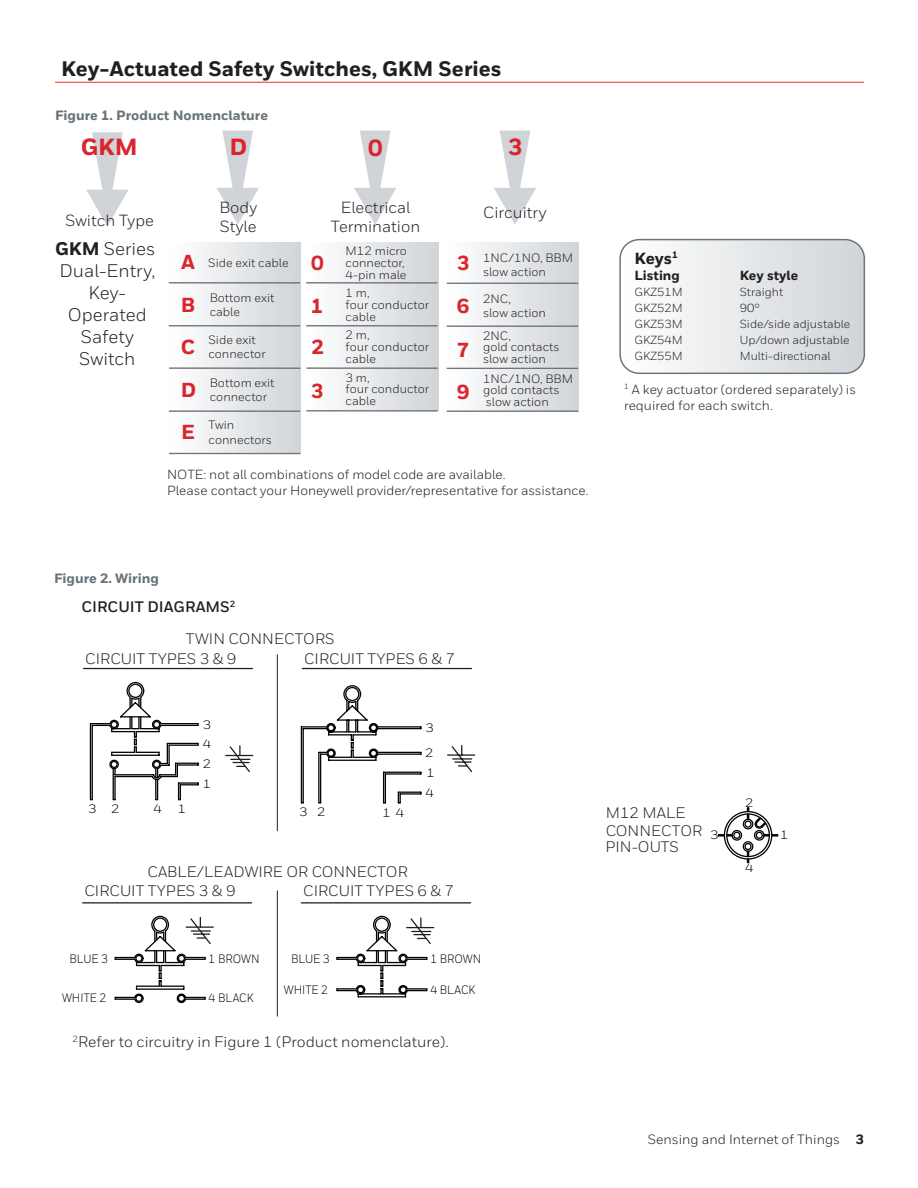
<style>
.page{position:relative;width:918px;height:1188px;background:#fff}
.page>*{position:absolute;margin:0;border:0;box-sizing:border-box;transform-origin:0 0}
.t1{font:800 23.4px "Honeywell Sans";color:#da252e}
.t2{font:800 21px "Honeywell Sans";color:#231f20}
.t3{font:800 20.25px/42.8px "Honeywell Sans";color:#da252e}
.t4{font:18.3px/21.9px "Honeywell Sans";color:#231f20;text-align:center}
.t5{font:16.2px/19.4px "Honeywell Sans";color:#231f20}
.t6{font:800 16.2px "Honeywell Sans";color:#231f20}
.t7{font:15.15px/18.3px "Honeywell Sans";color:#231f20}
.t8{font:700 15.15px "Honeywell Sans";color:#231f20}
.t9{font:800 13.5px "Honeywell Sans";color:#687379}
.t10{font:13.5px "Honeywell Sans";color:#231f20}
.t11{font:13.2px/15.9px "Honeywell Sans";color:#231f20}
.t12{font:800 13.2px "Honeywell Sans";color:#231f20}
.t13{font:12.15px/11.7px "Honeywell Sans";color:#231f20}
.t14{font:12.15px "Honeywell Sans";color:#040503;scale:.9 1}
.t15{font:12.15px/19.8px "Honeywell Sans";color:#040503;scale:1.1 1}
.t16{font:11.7px "Honeywell Sans";color:#231f20}
.s1{font-weight:800}
.s2{font-weight:800;font-size:20.25px;color:#da252e}
</style>
<div class="page">
<hr style="left:55px;top:82px;width:809px;height:1px;background:#ee2e22">
<div style="left:169px;top:242px;width:132px;height:212px;background:linear-gradient(to right,#feffff,#d1d4d8)"></div>
<svg style="left:86px;top:132px;width:42px;height:94px"></svg>
<hr style="left:169px;top:282px;width:131px;height:2px;background:#6a747b">
<svg style="left:169px;top:326px;width:131px;height:1px"></svg>
<hr style="left:169px;top:325px;width:131px;height:1px;background:#6a747b">
<svg style="left:217px;top:131px;width:42px;height:94px"></svg>
<div style="left:447px;top:243px;width:131px;height:169px;background:linear-gradient(to right,#fdfdfe,#cfd3d7)"></div>
<hr style="left:447px;top:283px;width:131px;height:1px;background:#6a747b">
<hr style="left:447px;top:326px;width:131px;height:1px;background:#6a747b">
<hr style="left:447px;top:368px;width:131px;height:1px;background:#6a747b">
<svg style="left:494px;top:131px;width:42px;height:93px"></svg>
<hr style="left:169px;top:367px;width:131px;height:2px;background:#6a747b">
<div style="left:306px;top:242px;width:132px;height:169px;background:linear-gradient(to right,#fff,#d1d5d8)"></div>
<hr style="left:306px;top:282px;width:132px;height:2px;background:#6a747b">
<hr style="left:306px;top:325px;width:131px;height:2px;background:#6a747b">
<svg style="left:354px;top:131px;width:42px;height:93px"></svg>
<hr style="left:306px;top:367px;width:132px;height:2px;background:#6a747b">
<hr style="left:447px;top:411px;width:131px;height:1px;background:#6a747b">
<hr style="left:306px;top:410px;width:132px;height:2px;background:#6a747b">
<hr style="left:169px;top:410px;width:131px;height:2px;background:#6a747b">
<hr style="left:169px;top:453px;width:131px;height:1px;background:#6a747b">
<svg style="left:621px;top:240px;width:243px;height:133px"></svg>
<div style="left:619px;top:239px;width:246px;height:135px;border:1px solid #6a747b;border-radius:19px"></div>
<hr style="left:84px;top:668px;width:169px;height:1px;background:#231f20">
<hr style="left:302px;top:668px;width:169px;height:1px;background:#231f20">
<svg style="left:128px;top:683px;width:240px;height:37px"></svg>
<svg style="left:110px;top:720px;width:312px;height:81px"></svg>
<hr style="left:161px;top:725px;width:37px;height:1px;background:#040503">
<svg style="left:90px;top:723px;width:20px;height:3px"></svg>
<hr style="left:168px;top:745px;width:2px;height:20px;background:#040503">
<hr style="left:167px;top:743px;width:31px;height:1px;background:#040503">
<svg style="left:129px;top:697px;width:12px;height:11px"></svg>
<svg style="left:129px;top:717px;width:30px;height:29px"></svg>
<svg style="left:114px;top:746px;width:362px;height:61px"></svg>
<hr style="left:277px;top:655px;width:1px;height:176px;background:#231f20">
<svg style="left:226px;top:745px;width:27px;height:28px"></svg>
<svg style="left:114px;top:807px;width:665px;height:193px"></svg>
<svg style="left:133px;top:813px;width:616px;height:190px"></svg>
<svg style="left:135px;top:923px;width:35px;height:44px"></svg>
<hr style="left:83px;top:902px;width:169px;height:2px;background:#231f20">
<hr style="left:301px;top:902px;width:170px;height:2px;background:#231f20">
<hr style="left:277px;top:891px;width:1px;height:125px;background:#231f20">
<h2 class="t2" style="left:61px;top:56px;width:442px">Key-Actuated Safety Switches, GKM Series</h2>
<p class="t9" style="left:55px;top:107px;width:215px">Figure 1. Product Nomenclature</p>
<p class="t1" style="left:81px;top:133px;width:59px">GKM</p>
<p class="t1" style="left:368px;top:133px;width:16px">0</p>
<p class="t1" style="left:229px;top:133px;width:19px">D</p>
<p class="t1" style="left:508px;top:133px;width:16px">3</p>
<p class="t5" style="left:66px;top:210px;width:90px">Switch Type</p>
<p class="t4" style="left:55px;top:238px;width:102px"><span class="s1">GKM</span> Series<br>Dual-Entry,<br>Key-<br>Operated<br>Safety<br>Switch</p>
<p class="t5" style="left:219px;top:198px;width:39px">Body<br>Style</p>
<p class="t5" style="left:331px;top:198px;width:91px;text-align:center">Electrical<br>Termination</p>
<p class="t5" style="left:483px;top:203px;width:65px">Circuitry</p>
<p class="t3" style="left:181px;top:241px;width:16px">A<br>B</p>
<p class="t13" style="left:208px;top:257px;width:82px">Side exit cable</p>
<p class="t13" style="left:210px;top:290px;width:66px;line-height:14.2px">Bottom exit cable</p>
<p class="t3" style="left:181px;top:326px;width:16px">C</p>
<p class="t13" style="left:208px;top:333px;width:59px;line-height:14.2px">Side exit connector</p>
<p class="t3" style="left:181px;top:369px;width:17px">D</p>
<p class="t13" style="left:210px;top:376px;width:66px;line-height:14.2px">Bottom exit connector</p>
<p class="t3" style="left:181px;top:412px;width:15px">E</p>
<p class="t13" style="left:209px;top:418px;width:65px;line-height:14.2px">Twin connectors</p>
<p class="t3" style="left:311px;top:243px;width:15px">0<br>1</p>
<p class="t13" style="left:346px;top:245px;width:63px">M12 micro connector,<br>4-pin male</p>
<p class="t6" style="left:634px;top:248px;width:45px">Keys<sup>1</sup></p>
<p class="t12" style="left:634px;top:267px;width:47px">Listing</p>
<p class="t12" style="left:740px;top:267px;width:60px">Key style</p>
<p class="t16" style="left:634px;top:285px;width:50px">GKZ51M</p>
<p class="t16" style="left:740px;top:285px;width:45px">Straight</p>
<p class="t16" style="left:634px;top:301px;width:50px">GKZ52M</p>
<p class="t16" style="left:740px;top:301px;width:22px">90°</p>
<p class="t16" style="left:634px;top:317px;width:50px">GKZ53M</p>
<p class="t16" style="left:740px;top:317px;width:112px">Side/side adjustable</p>
<p class="t16" style="left:634px;top:333px;width:50px">GKZ54M</p>
<p class="t16" style="left:740px;top:333px;width:111px">Up/down adjustable</p>
<p class="t13" style="left:457px;top:250px;width:118px;line-height:14.2px;text-align:center"><span class="s2">3</span> 1NC/1NO, BBM slow action</p>
<p class="t13" style="left:483px;top:292px;width:65px;line-height:14.2px">2NC,<br>slow action</p>
<p class="t13" style="left:483px;top:330px;width:78px">2NC,<br>gold contacts slow action</p>
<p class="t13" style="left:346px;top:287px;width:85px">1 m,<br>four conductor cable</p>
<p class="t3" style="left:457px;top:286px;width:14px">6</p>
<p class="t13" style="left:346px;top:329px;width:85px">2 m,<br>four conductor cable</p>
<p class="t13" style="left:346px;top:372px;width:85px">3 m,<br>four conductor cable</p>
<p class="t11" style="left:624px;top:381px;width:233px"><sup>1</sup> A key actuator (ordered separately) is required for each switch.</p>
<p class="t3" style="left:311px;top:326px;width:14px">2</p>
<p class="t3" style="left:457px;top:330px;width:14px">7</p>
<p class="t16" style="left:634px;top:349px;width:50px">GKZ55M</p>
<p class="t16" style="left:740px;top:349px;width:92px">Multi-directional</p>
<p class="t3" style="left:457px;top:371px;width:14px">9</p>
<p class="t13" style="left:483px;top:373px;width:92px">1NC/1NO, BBM gold contacts slow action</p>
<p class="t3" style="left:311px;top:371px;width:14px">3</p>
<p class="t11" style="left:167px;top:467px;width:423px">NOTE: not all combinations of model code are available.<br>Please contact your Honeywell provider/representative for assistance.</p>
<p class="t9" style="left:54px;top:570px;width:107px">Figure 2. Wiring</p>
<p class="t8" style="left:82px;top:598px;width:155px">CIRCUIT DIAGRAMS<sup>2</sup></p>
<p class="t7" style="left:186px;top:629px;width:150px">TWIN CONNECTORS</p>
<p class="t7" style="left:85px;top:649px;width:153px">CIRCUIT TYPES 3 &amp; 9</p>
<p class="t7" style="left:304px;top:649px;width:153px">CIRCUIT TYPES 6 &amp; 7</p>
<p class="t15" style="left:88px;top:799px;width:9px">3</p>
<p class="t15" style="left:111px;top:799px;width:9px">2</p>
<p class="t15" style="left:154px;top:799px;width:9px">4</p>
<p class="t15" style="left:178px;top:799px;width:9px">1</p>
<p class="t15" style="left:203px;top:715px;width:9px">3<br>4</p>
<p class="t15" style="left:203px;top:754px;width:9px">2<br>1</p>
<p class="t15" style="left:299px;top:802px;width:9px">3</p>
<p class="t15" style="left:317px;top:802px;width:9px">2</p>
<p class="t15" style="left:382px;top:803px;width:21px">1 4</p>
<p class="t15" style="left:426px;top:718px;width:9px">3</p>
<p class="t15" style="left:425px;top:743px;width:9px">2</p>
<p class="t15" style="left:426px;top:763px;width:9px">1</p>
<p class="t15" style="left:426px;top:783px;width:9px">4</p>
<p class="t7" style="left:148px;top:863px;width:262px">CABLE/LEADWIRE OR CONNECTOR</p>
<p class="t7" style="left:84px;top:882px;width:153px">CIRCUIT TYPES 3 &amp; 9</p>
<p class="t7" style="left:303px;top:882px;width:153px">CIRCUIT TYPES 6 &amp; 7</p>
<p class="t14" style="left:69px;top:951px;width:44px">BLUE 3</p>
<p class="t14" style="left:209px;top:951px;width:58px">1 BROWN</p>
<p class="t14" style="left:62px;top:991px;width:51px">WHITE 2</p>
<p class="t14" style="left:209px;top:991px;width:52px">4 BLACK</p>
<p class="t14" style="left:291px;top:951px;width:44px">BLUE 3</p>
<p class="t14" style="left:430px;top:951px;width:58px">1 BROWN</p>
<p class="t14" style="left:284px;top:982px;width:51px">WHITE 2</p>
<p class="t14" style="left:430px;top:982px;width:52px">4 BLACK</p>
<p class="t7" style="left:72px;top:1033px;width:378px"><sup>2</sup>Refer to circuitry in Figure 1 (Product nomenclature).</p>
<p class="t7" style="left:606px;top:804px;width:98px">M12 MALE<br>CONNECTOR</p>
<p class="t7" style="left:605px;top:838px;width:75px">PIN-OUTS</p>
<p class="t15" style="left:745px;top:793px;width:9px">2</p>
<p class="t15" style="left:710px;top:825px;width:9px">3</p>
<p class="t15" style="left:780px;top:825px;width:9px">1</p>
<p class="t15" style="left:745px;top:858px;width:9px">4</p>
<p class="t10" style="left:648px;top:1132px;width:218px">Sensing and Internet of Things <span class="s1">3</span></p>
</div>
